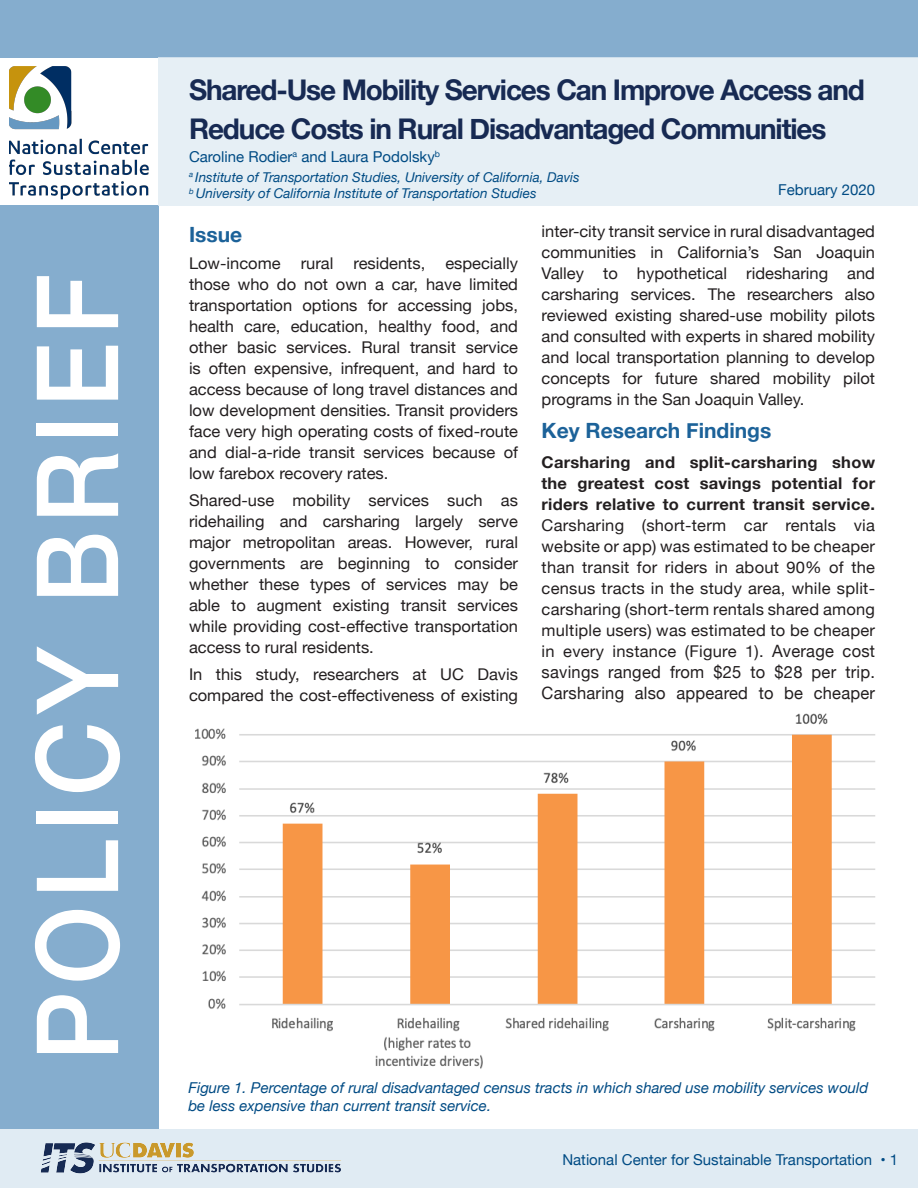
<style>
.page{position:relative;width:918px;height:1188px;background:#fff}
.page>*{position:absolute;margin:0;border:0;box-sizing:border-box;transform-origin:0 0}
.t1{font:500 113.85px "Helvetica Neue";letter-spacing:.07em;color:#fff;scale:.91 1}
.t2{font:700 28.5px/39px "Helvetica Neue";letter-spacing:-.04em;color:#172a53}
.t3{font:700 21px "Helvetica Neue";color:#1c6299}
.t4{font:16.95px/21px "Helvetica Neue";letter-spacing:.015em;color:#231f20}
.t5{font:16.2px/21px "Helvetica Neue";color:#231f20;text-align:justify}
.t6{font:italic 15px/18px "Helvetica Neue";color:#004b84}
.t7{font:15px "Helvetica Neue";color:#004b84}
.t8{font:italic 13.5px "Helvetica Neue";color:#004b84}
.s1{font-weight:700}
.s2{font-size:16.95px}
</style>
<div class="page">
<div style="left:0;top:205px;width:158px;height:924px;background:#85adce"></div>
<div style="left:0;top:0;width:918px;height:57px;background:#85adce"></div>
<div style="left:0;top:1129px;width:918px;height:59px;background:#e0ebf3"></div>
<div style="left:158px;top:57px;width:760px;height:148px;background:#e0ebf3"></div>
<img style="left:41px;top:1142px;width:300px;height:32px">
<img style="left:195px;top:713px;width:680px;height:356px">
<img style="left:10px;top:67px;width:138px;height:132px">
<p class="t1" style="left:-14px;top:1061px;width:867px;rotate:-90deg">POLICY BRIEF</p>
<p class="t2" style="left:189px;top:71px;width:677px">Shared-Use Mobility Services Can Improve Access and<br>Reduce Costs in Rural Disadvantaged Communities</p>
<p class="t7" style="left:189px;top:146px;width:253px">Caroline Rodier<sup>a</sup> and Laura Podolsky<sup>b</sup></p>
<p class="t8" style="left:189px;top:167px;width:392px"><sup>a</sup> Institute of Transportation Studies, University of California, Davis</p>
<p class="t8" style="left:189px;top:183px;width:349px"><sup>b</sup> University of California Institute of Transportation Studies</p>
<p class="t7" style="left:778px;top:179px;width:98px">February 2020</p>
<p class="t3" style="left:189px;top:218px;width:55px">Issue</p>
<p class="t5" style="left:189px;top:254px;width:331px">Low-income rural residents, especially those who do not own a car, have limited transportation options for accessing jobs, health care, education, healthy food, and other basic services. Rural transit service is often expensive, infrequent, and hard to access because of long travel distances and low development densities. Transit providers face very high operating costs of fixed-route and dial-a-ride transit services because of low farebox recovery rates.</p>
<p class="t5" style="left:189px;top:491px;width:331px">Shared-use mobility services such as ridehailing and carsharing largely serve major metropolitan areas. However, rural governments are beginning to consider whether these types of services may be able to augment existing transit services while providing cost-effective transportation access to rural residents.</p>
<p class="t5" style="left:189px;top:665px;width:331px">In this study, researchers at UC Davis compared the cost-effectiveness of existing</p>
<p class="t5" style="left:542px;top:222px;width:335px">inter-city transit service in rural disadvantaged communities in California’s San Joaquin Valley to hypothetical ridesharing and carsharing services. The researchers also reviewed existing shared-use mobility pilots and consulted with experts in shared mobility and local transportation planning to develop concepts for future shared mobility pilot programs in the San Joaquin Valley.</p>
<p class="t3" style="left:542px;top:414px;width:231px">Key Research Findings</p>
<p class="t5" style="left:542px;top:453px;width:335px"><span class="s1">Carsharing and split-carsharing show the greatest cost savings potential for riders relative to current transit service.<br></span>Carsharing (short-term car rentals via website or app) was estimated to be cheaper than transit for riders in about 90% of the census tracts in the study area, while split&shy;carsharing (short-term rentals shared among multiple users) was estimated to be cheaper in every instance (Figure 1). <span class="s2">Average cost</span></p>
<p class="t4" style="left:542px;top:663px;width:335px">savings ranged from $25 to $28 per trip.<br>Carsharing also appeared to be cheaper</p>
<p class="t6" style="left:188px;top:1080px;width:682px">Figure 1. Percentage of rural disadvantaged census tracts in which shared use mobility services would be less expensive than current transit service.</p>
<p class="t7" style="left:562px;top:1149px;width:337px">National Center for Sustainable Transportation • 1</p>
</div>
